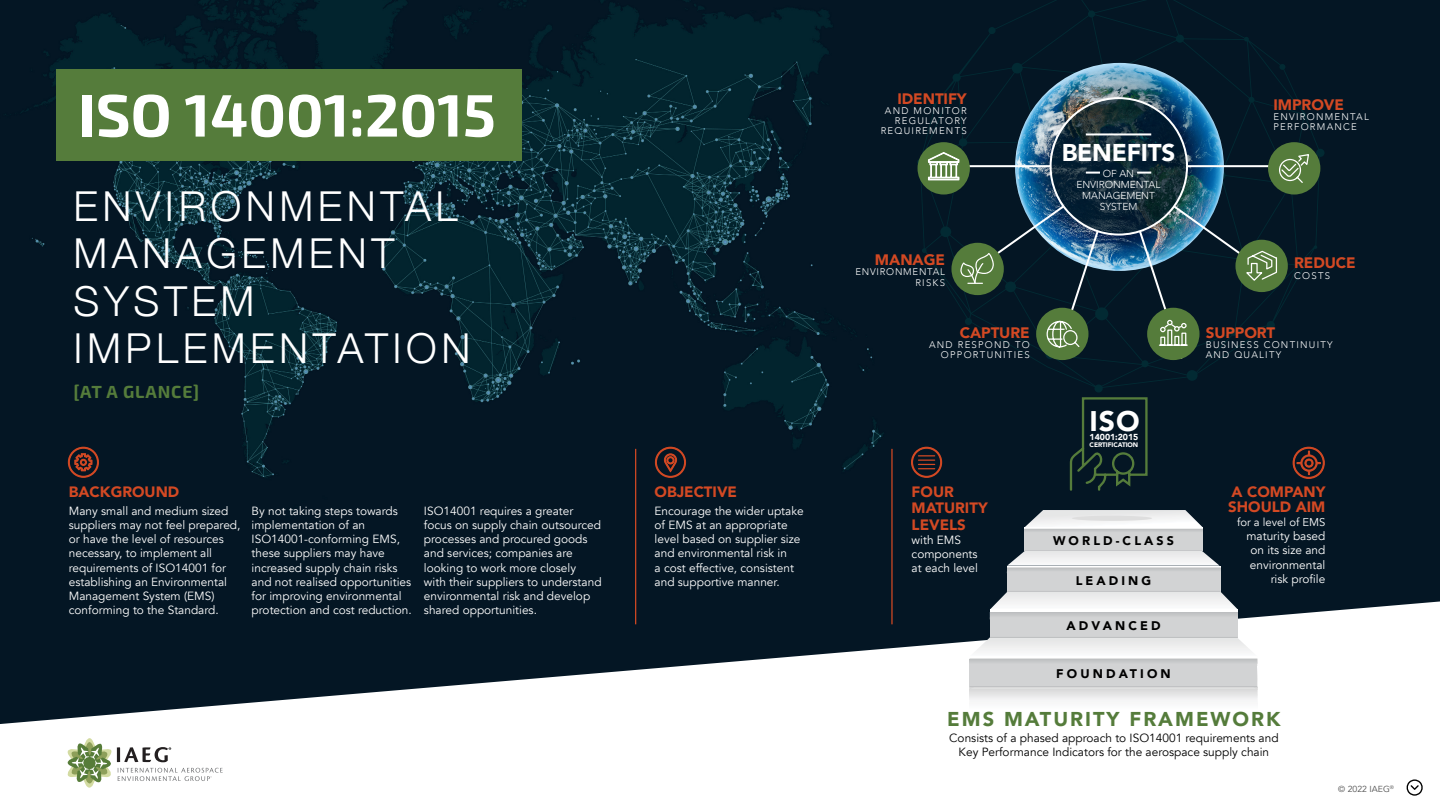
<style>
.page{position:relative;width:1440px;height:810px;background:#fff}
.page>*{position:absolute;margin:0;border:0;box-sizing:border-box;transform-origin:0 0}
.t1{font:700 59.88px "Exo 2";color:#fff}
.t2{font:300 41.25px/47.5px "Helvetica Neue";letter-spacing:.11em;color:#fff}
.t3{font:900 28.38px "Avenir";color:#fff}
.t4{font:900 24.25px "Avenir";letter-spacing:-.01em;color:#fff}
.t5{font:900 20px "Avenir";letter-spacing:.1em;color:#557c3b}
.t6{font:700 17.5px "Exo 2";letter-spacing:.05em;color:#557c3b}
.t7{font:900 15.12px "Avenir";letter-spacing:-.005em;color:#d34923}
.t8{font:900 15px/16.2px "Avenir";color:#d34923}
.t9{font:900 12.5px "Avenir";letter-spacing:.25em;color:#000}
.t10{font:11.88px/14.2px "Avenir";color:#fff}
.t11{font:11.88px/14.2px "Avenir";color:#000;text-align:center}
.t12{font:11.25px "Avenir";color:#fff}
.t13{font:300 10.12px/11.1px "Avenir";letter-spacing:-.005em;color:#fff;text-align:center}
.t14{font:300 9.62px/10.1px "Avenir";letter-spacing:.13em;color:#fff;text-align:right}
.t15{font:300 9.62px/10.1px "Avenir";letter-spacing:.08em;color:#fff;text-align:right}
.t16{font:900 8.75px "Avenir";letter-spacing:-.005em;color:#fff}
.t17{font:8.75px "Avenir";color:#4d4d4d}
.t18{font:900 6.5px "Avenir";letter-spacing:-.01em;color:#fff}
</style>
<div class="page">
<img style="left:0;top:0;width:1440px;height:724px">
<div style="left:57px;top:69px;width:465px;height:92px;background:#557c3b"></div>
<svg style="left:68px;top:447px;width:31px;height:31px"></svg>
<svg style="left:655px;top:447px;width:31px;height:31px"></svg>
<svg style="left:68px;top:738px;width:155px;height:50px"></svg>
<div style="left:917px;top:0;width:408px;height:393px;background:#041624"></div>
<img style="left:1015px;top:63px;width:209px;height:33px">
<div style="left:918px;top:142px;width:52px;height:53px;background:#557c3b;border-radius:50%"></div>
<div style="left:1268px;top:142px;width:52px;height:53px;background:#557c3b;border-radius:50%"></div>
<img style="left:928px;top:96px;width:383px;height:265px">
<svg style="left:1069px;top:396px;width:80px;height:96px;background:#0f2427"></svg>
<div style="left:1025px;top:528px;width:178px;height:23px;background:#d2d3d4"></div>
<div style="left:1007px;top:567px;width:214px;height:25px;background:#d2d3d4"></div>
<div style="left:990px;top:611px;width:248px;height:27px;background:#d2d3d4"></div>
<svg style="left:970px;top:637px;width:288px;height:84px"></svg>
<svg style="left:990px;top:591px;width:248px;height:24px"></svg>
<svg style="left:1007px;top:550px;width:214px;height:20px"></svg>
<svg style="left:1025px;top:510px;width:178px;height:21px"></svg>
<div style="left:1072px;top:516px;width:80px;height:5px;background:#dedede;border-radius:50%"></div>
<hr style="left:635px;top:449px;width:1px;height:175px;background:#d34923">
<hr style="left:891px;top:449px;width:2px;height:175px;background:#d34923">
<svg style="left:1293px;top:447px;width:32px;height:32px"></svg>
<svg style="left:911px;top:447px;width:31px;height:31px"></svg>
<svg style="left:1406px;top:779px;width:17px;height:17px"></svg>
<h1 class="t1" style="left:78px;top:80px;width:419px">ISO 14001:2015</h1>
<h2 class="t2" style="left:73px;top:179px;width:398px">ENVIRONMENTAL<br>MANAGEMENT<br>SYSTEM<br>IMPLEMENTATION</h2>
<h3 class="t6" style="left:73px;top:381px;width:127px">[AT A GLANCE]</h3>
<p class="t8" style="left:69px;top:483px;width:112px">BACKGROUND</p>
<p class="t10" style="left:69px;top:504px;width:173px">Many small and medium sized suppliers may not feel prepared, or have the level of resources necessary, to implement all requirements of ISO14001 for establishing an Environmental<br>Management System (EMS) conforming to the Standard.</p>
<p class="t10" style="left:252px;top:504px;width:162px">By not taking steps towards implementation of an<br>ISO14001-conforming EMS, these suppliers may have increased supply chain risks and not realised opportunities for improving environmental protection and cost reduction.</p>
<p class="t10" style="left:424px;top:504px;width:179px">ISO14001 requires a greater focus on supply chain outsourced processes and procured goods and services; companies are looking to work more closely<br>with their suppliers to understand environmental risk and develop shared opportunities.</p>
<p class="t8" style="left:655px;top:483px;width:84px">OBJECTIVE</p>
<p class="t10" style="left:655px;top:504px;width:151px">Encourage the wider uptake of EMS at an appropriate level based on supplier size and environmental risk in<br>a cost effective, consistent and supportive manner.</p>
<p class="t7" style="left:897px;top:86px;width:71px">IDENTIFY</p>
<p class="t14" style="left:881px;top:106px;width:88px">AND MONITOR<br>REGULATORY<br>REQUIREMENTS</p>
<p class="t7" style="left:1274px;top:92px;width:72px">IMPROVE</p>
<p class="t14" style="left:1274px;top:112px;width:97px;text-align:left">ENVIRONMENTAL<br>PERFORMANCE</p>
<h3 class="t4" style="left:1062px;top:132px;width:115px">BENEFITS</h3>
<p class="t13" style="left:1077px;top:168px;width:86px">OF AN<br>ENVIRONMENTAL<br>MANAGEMENT<br>SYSTEM</p>
<p class="t7" style="left:875px;top:247px;width:72px">MANAGE</p>
<p class="t15" style="left:855px;top:267px;width:91px">ENVIRONMENTAL<br>RISKS</p>
<p class="t7" style="left:1294px;top:250px;width:63px">REDUCE</p>
<p class="t14" style="left:1294px;top:270px;width:37px">COSTS</p>
<p class="t7" style="left:960px;top:320px;width:71px">CAPTURE</p>
<p class="t14" style="left:929px;top:340px;width:102px">AND RESPOND TO<br>OPPORTUNITIES</p>
<p class="t7" style="left:1206px;top:320px;width:71px">SUPPORT</p>
<p class="t14" style="left:1206px;top:340px;width:128px;text-align:left">BUSINESS CONTINUITY<br>AND QUALITY</p>
<h3 class="t3" style="left:1090px;top:396px;width:51px">ISO</h3>
<p class="t16" style="left:1090px;top:429px;width:50px">14001:2015</p>
<p class="t18" style="left:1090px;top:439px;width:50px">CERTIFICATION</p>
<p class="t8" style="left:912px;top:483px;width:78px">FOUR<br>MATURITY<br>LEVELS</p>
<p class="t10" style="left:912px;top:533px;width:68px">with EMS components at each level</p>
<p class="t9" style="left:1053px;top:530px;width:123px">WORLD-CLASS</p>
<p class="t9" style="left:1076px;top:570px;width:77px">LEADING</p>
<p class="t8" style="left:1228px;top:484px;width:99px;line-height:15px">A COMPANY<br>SHOULD AIM</p>
<p class="t12" style="left:1237px;top:515px;width:90px">for a level of EMS</p>
<p class="t10" style="left:1246px;top:529px;width:80px;text-align:right">maturity based on its size and environmental risk profile</p>
<p class="t9" style="left:1066px;top:615px;width:96px">ADVANCED</p>
<p class="t9" style="left:1056px;top:663px;width:116px">FOUNDATION</p>
<h3 class="t5" style="left:947px;top:702px;width:335px">EMS MATURITY FRAMEWORK</h3>
<p class="t11" style="left:949px;top:731px;width:331px">Consists of a phased approach to ISO14001 requirements and<br>Key Performance Indicators for the aerospace supply chain</p>
<p class="t17" style="left:1338px;top:784px;width:57px">© 2022 IAEG<sup>®</sup></p>
</div>
